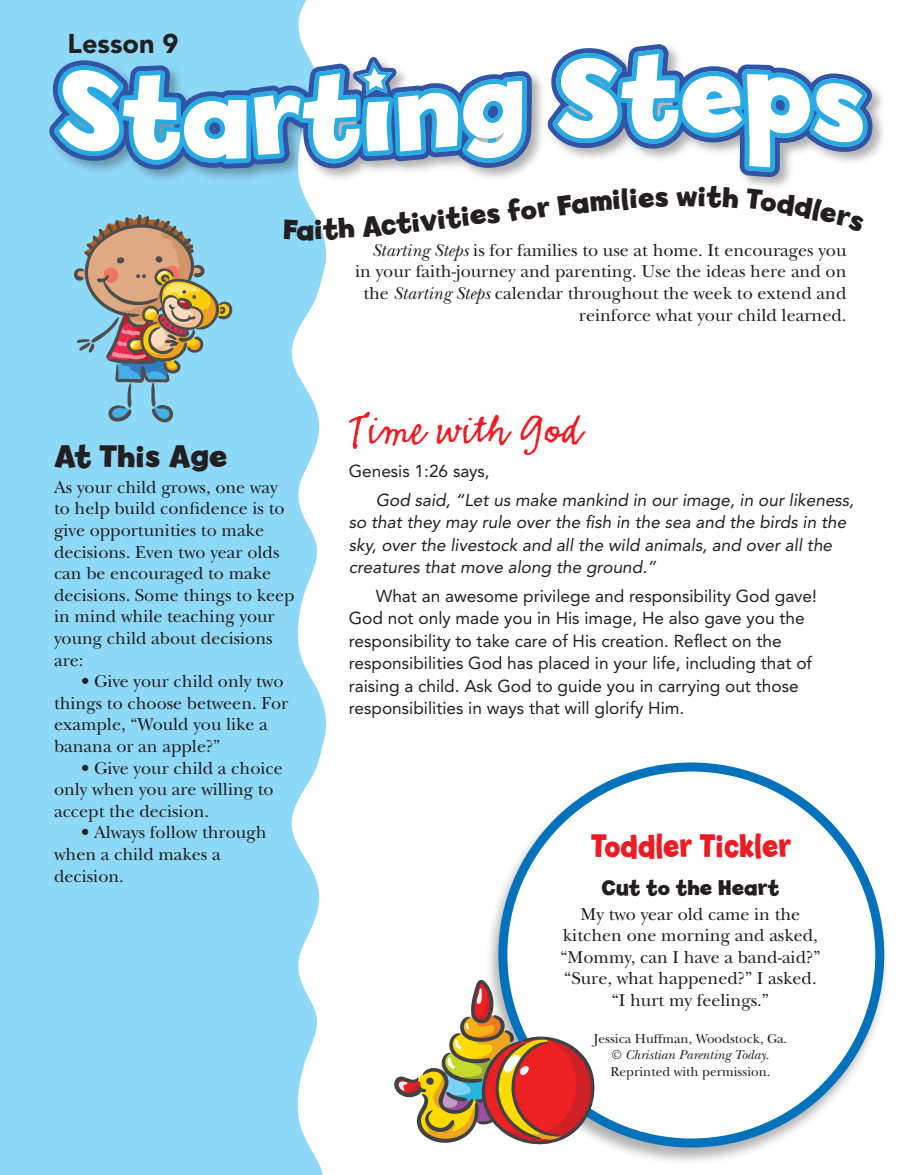
<style>
.page{position:relative;width:905px;height:1175px;background:#fff}
.page>*{position:absolute;margin:0;border:0;box-sizing:border-box;transform-origin:0 0}
.t1{font:46.5px "Emmascript MVB Std";color:#ed1c24}
.t2{font:700 34.5px "Billy";color:#ed1c24;scale:.85 1}
.t3{font:700 33px "Billy";color:#231f20}
.t4{font:700 30px "Billy";color:#231f20}
.t5{font:900 27px "Avenir LT Std";color:#231f20}
.t6{font:700 22.5px "Billy";color:#231f20}
.t7{font:18px/21.6px "New Baskerville Std";color:#231f20}
.t8{font:17.25px/22.5px "Avenir LT Std";color:#231f20}
.t9{font:italic 17.25px/22.5px "Avenir LT Std";color:#231f20}
.t10{font:13.5px/16.2px "New Baskerville Std";color:#231f20;text-align:center}
.s1{font-style:italic}
.s2{font-size:52.5px}
</style>
<div class="page">
<div style="left:47px;top:42px;width:839px;height:149px;background:#231f20;opacity:.35"></div>
<svg style="left:47px;top:43px;width:827px;height:135px"></svg>
<div style="left:485px;top:761px;width:405px;height:404px;background:#231f20;opacity:.35"></div>
<div style="left:503px;top:767px;width:376px;height:376px;background:#fff;border-radius:50%"></div>
<div style="left:498px;top:762px;width:386px;height:385px;border:9px solid #0072bc;border-radius:50%"></div>
<svg style="left:394px;top:978px;width:204px;height:170px"></svg>
<svg style="left:73px;top:214px;width:161px;height:212px"></svg>
<svg style="left:284px;top:219px;width:14px;height:21px"></svg>
<svg style="left:315px;top:217px;width:10px;height:24px"></svg>
<svg style="left:557px;top:188px;width:111px;height:3px"></svg>
<svg style="left:698px;top:186px;width:40px;height:5px"></svg>
<svg style="left:746px;top:189px;width:118px;height:2px"></svg>
<h3 class="t5" style="left:68px;top:27px;width:112px">Lesson 9</h3>
<h3 class="t4" style="left:296px;top:212px;width:20px">a</h3>
<h3 class="t3" style="left:54px;top:436px;width:175px">At This Age</h3>
<p class="t7" style="left:54px;top:476px;width:242px">As your child grows, one way to help build confidence is to give opportunities to make decisions. Even two year olds can be encouraged to make decisions. Some things to keep in mind while teaching your young child about decisions are:</p>
<p class="t7" style="left:54px;top:670px;width:236px;text-indent:27px">• Give your child only two things to choose between. For example, “Would you like a banana or an apple?”</p>
<p class="t7" style="left:54px;top:757px;width:230px;text-indent:27px">• Give your child a choice only when you are willing to accept the decision.</p>
<p class="t7" style="left:54px;top:822px;width:214px;text-indent:27px">• Always follow through when a child makes a decision.</p>
<h3 class="t4" style="left:379px;top:208px;width:172px;rotate:-6deg">ctivities for</h3>
<h3 class="t4" style="left:676px;top:179px;width:23px">w</h3>
<p class="t7" style="left:355px;top:239px;width:493px;text-align:right"><span class="s1">Starting Steps</span> is for families to use at home. It encourages you in your faith-journey and parenting. Use the ideas here and on the <span class="s1">Starting Steps</span> calendar throughout the week to extend and reinforce what your child learned.</p>
<h1 class="t1" style="left:349px;top:404px;width:236px"><span class="s2">T</span>ime with God</h1>
<p class="t8" style="left:349px;top:460px;width:142px">Genesis 1:26 says,</p>
<p class="t9" style="left:349px;top:489px;width:507px;text-indent:27px">God said, “Let us make mankind in our image, in our likeness, so that they may rule over the fish in the sea and the birds in the sky, over the livestock and all the wild animals, and over all the creatures that move along the ground.”</p>
<p class="t8" style="left:349px;top:584px;width:470px;text-indent:27px">What an awesome privilege and responsibility God gave!<br>God not only made you in His image, He also gave you the responsibility to take care of His creation. Reflect on the responsibilities God has placed in your life, including that of raising a child. Ask God to guide you in carrying out those responsibilities in ways that will glorify Him.</p>
<h2 class="t2" style="left:591px;top:826px;width:237px">Toddler Tickler</h2>
<p class="t6" style="left:601px;top:874px;width:179px">Cut to the Heart</p>
<p class="t7" style="left:560px;top:903px;width:262px;text-align:center">My two year old came in the kitchen one morning and asked, “Mommy, can I have a band-aid?” “Sure, what happened?” I asked. “I hurt my feelings.”</p>
<p class="t10" style="left:594px;top:1030px;width:195px">Jessica Huffman, Woodstock, Ga. © <span class="s1">Christian Parenting Today.<br></span>Reprinted with permission.</p>
</div>
